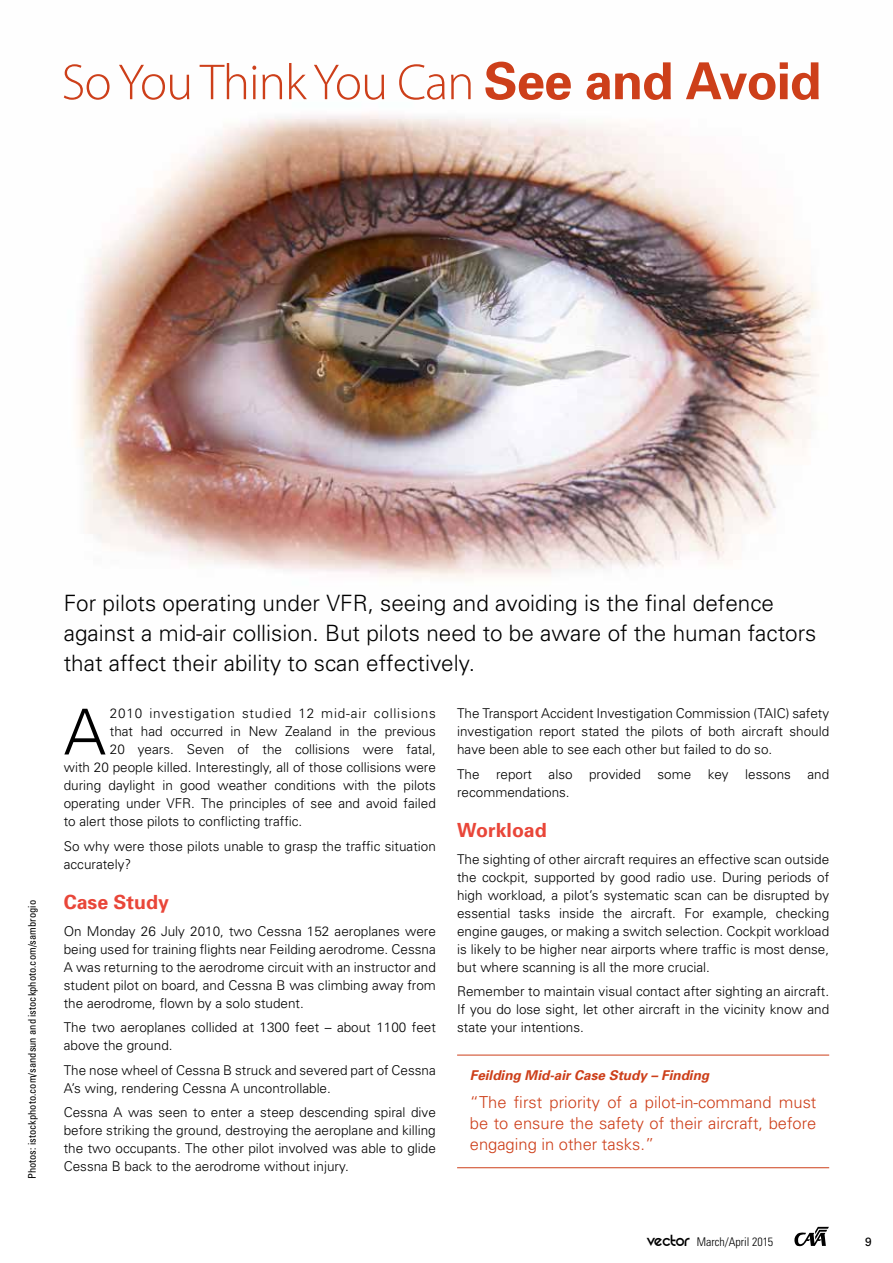
<style>
.page{position:relative;width:893px;height:1263px;background:#fff}
.page>*{position:absolute;margin:0;border:0;box-sizing:border-box;transform-origin:0 0}
.Body_text_for_light{font:300 63.3px "Univers";color:#000}
.Heading_1_-_smaller{font:300 51px "Myriad Pro";letter-spacing:-.02em;color:#cd3f1a}
.Intro{font:300 22.5px/30px "Univers";color:#000}
.Subheading_Level_1{font:700 19.5px "Univers";color:#e94639}
.excerpt{font:300 16.5px/21px "Univers";color:#cd3f1a;text-align:justify}
.Body_text_for_Light{font:300 13.5px/18px "Univers";color:#000;text-align:justify}
.Body_text_for_light-2{font:300 13.5px "Univers";color:#000}
.Body_text_for_light-3{font:300 13.5px "Univers";letter-spacing:.06em;color:#000}
.excerpt_heading{font:italic 700 13.5px "Univers";color:#cd3f1a}
.t1{font:300 condensed 12px "Univers";color:#000}
.Universe_body{font:12px "Univers";color:#000}
.Photo_credit{font:condensed 10.5px "Univers";color:#000}
.s1{font-family:"Univers";font-weight:700}
.s2{font-family:"REZ";font-weight:400;font-stretch:normal;font-size:18px}
</style>
<div class="page">
<img style="left:76px;top:114px;width:743px;height:464px">
<hr style="left:457px;top:1055px;width:372px;height:1px;background:#cd3f1a">
<hr style="left:457px;top:1167px;width:372px;height:1px;background:#cd3f1a">
<svg style="left:794px;top:1227px;width:35px;height:19px"></svg>
<p class="Heading_1_-_smaller" style="left:62px;top:52px;width:761px">So You Think You Can <span class="s1">See and Avoid</span></p>
<p class="Photo_credit" style="left:25px;top:1179px;width:280px;rotate:-90deg">Photos: istockphoto.com/sandsun and istockphoto.com/sambrogio</p>
<p class="Intro" style="left:64px;top:587px;width:754px">For pilots operating under VFR, seeing and avoiding is the final defence against a mid-air collision. But pilots need to be aware of the human factors that affect their ability to scan effectively.</p>
<p class="Body_text_for_light" style="left:64px;top:694px;width:44px">A</p>
<p class="Body_text_for_light-3" style="left:110px;top:705px;width:327px">2010 investigation studied 12 mid-air collisions</p>
<p class="Body_text_for_Light" style="left:457px;top:704px;width:374px">The Transport Accident Investigation Commission (TAIC) safety investigation report stated the pilots of both aircraft should have been able to see each other but failed to do so.</p>
<p class="Body_text_for_Light" style="left:457px;top:765px;width:374px">The report also provided some key lessons and recommendations.</p>
<p class="Subheading_Level_1" style="left:457px;top:818px;width:91px">Workload</p>
<p class="Body_text_for_Light" style="left:457px;top:850px;width:374px">The sighting of other aircraft requires an effective scan outside the cockpit, supported by good radio use. During periods of high workload, a pilot’s systematic scan can be disrupted by essential tasks inside the aircraft. For example, checking engine gauges, or making a switch selection. Cockpit workload is likely to be higher near airports where traffic is most dense, but where scanning is all the more crucial.</p>
<p class="Body_text_for_Light" style="left:457px;top:982px;width:374px">Remember to maintain visual contact after sighting an aircraft.<br>If you do lose sight, let other aircraft in the vicinity know and state your intentions.</p>
<p class="excerpt_heading" style="left:470px;top:1066px;width:241px">Feilding Mid-air Case Study – Finding</p>
<p class="excerpt" style="left:470px;top:1091px;width:348px">“The first priority of a pilot-in-command must be to ensure the safety of their aircraft, before engaging in other tasks.”</p>
<p class="Body_text_for_light-2" style="left:110px;top:723px;width:327px">that had occurred in New Zealand in the previous</p>
<p class="Body_text_for_light-2" style="left:110px;top:741px;width:327px">20 years. Seven of the collisions were fatal,</p>
<p class="Body_text_for_light-2" style="left:64px;top:759px;width:374px">with 20 people killed. Interestingly, all of those collisions were</p>
<p class="Body_text_for_light-2" style="left:64px;top:777px;width:374px">during daylight in good weather conditions with the pilots</p>
<p class="Body_text_for_light-2" style="left:64px;top:795px;width:374px">operating under VFR. The principles of see and avoid failed</p>
<p class="Body_text_for_light-2" style="left:64px;top:813px;width:240px">to alert those pilots to conflicting traffic.</p>
<p class="Body_text_for_Light" style="left:64px;top:837px;width:374px">So why were those pilots unable to grasp the traffic situation accurately?</p>
<p class="Subheading_Level_1" style="left:64px;top:890px;width:107px">Case Study</p>
<p class="Body_text_for_Light" style="left:64px;top:922px;width:374px">On Monday 26 July 2010, two Cessna 152 aeroplanes were being used for training flights near Feilding aerodrome. Cessna A was returning to the aerodrome circuit with an instructor and student pilot on board, and Cessna B was climbing away from the aerodrome, flown by a solo student.</p>
<p class="Body_text_for_Light" style="left:64px;top:1018px;width:374px">The two aeroplanes collided at 1300 feet – about 1100 feet above the ground.</p>
<p class="Body_text_for_Light" style="left:64px;top:1060px;width:374px">The nose wheel of Cessna B struck and severed part of Cessna<br>A’s wing, rendering Cessna A uncontrollable.</p>
<p class="Body_text_for_Light" style="left:64px;top:1103px;width:374px">Cessna A was seen to enter a steep descending spiral dive before striking the ground, destroying the aeroplane and killing the two occupants. The other pilot involved was able to glide Cessna B back to the aerodrome without injury.</p>
<p class="t1" style="left:647px;top:1235px;width:128px"><span class="s2">vector</span> March/April 2015</p>
<p class="Universe_body" style="left:865px;top:1234px;width:8px">9</p>
</div>
